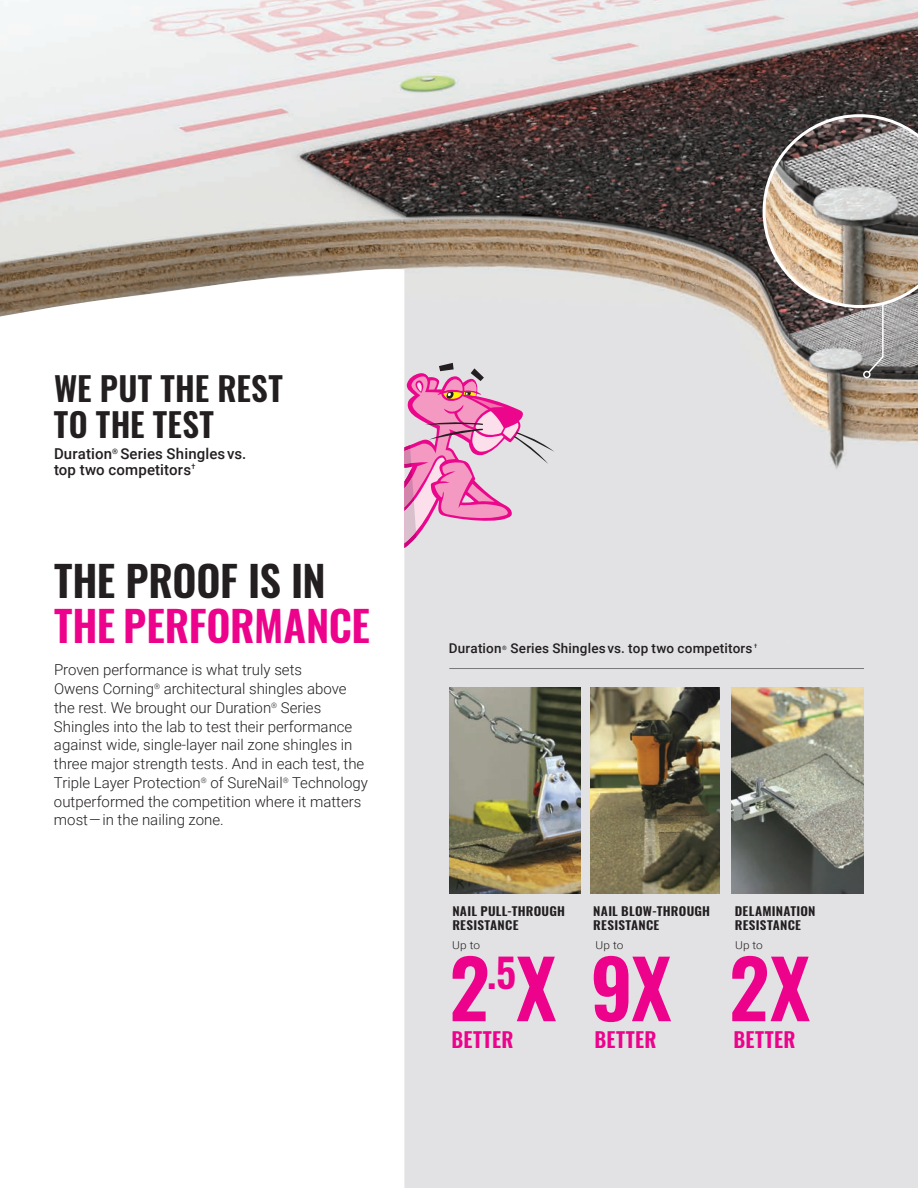
<style>
.page{position:relative;width:918px;height:1188px;background:#fff}
.page>*{position:absolute;margin:0;border:0;box-sizing:border-box;transform-origin:0 0}
.t1{font:600 79.65px "Oswald";color:#ed028c}
.t2{font:600 42px/45px "Oswald";letter-spacing:-.01em;color:#ed028c}
.t3{font:600 33px/36px "Oswald";letter-spacing:.01em;color:#231f20}
.t4{font:600 20.7px "Oswald";letter-spacing:.01em;color:#ed028c}
.Body_Sub_Head{font:300 15px/18.8px "Roboto";color:#231f20}
.t5{font:500 15px/16.5px "Roboto";letter-spacing:.01em;color:#231f20}
.t6{font:500 13.5px "Roboto";letter-spacing:.015em;color:#231f20}
.t7{font:600 12px/13.5px "Oswald";letter-spacing:.02em;color:#231f20;scale:1.1 1}
.t8{font:300 10.8px "Roboto";letter-spacing:.005em;color:#231f20;scale:1.1 1}
.t9{font:500 6px "Roboto";color:#231f20}
.t10{font:500 6px "Roboto";color:#231f20;scale:.95 1}
.s1{color:#231f20}
</style>
<div class="page">
<img style="left:0;top:0;width:918px;height:1188px">
<img style="left:591px;top:687px;width:128px;height:207px">
<div style="left:863px;top:371px;width:8px;height:7px;border:2px solid #fff;border-radius:50%"></div>
<img style="left:763px;top:114px;width:155px;height:260px">
<svg style="left:0;top:267px;width:404px;height:921px"></svg>
<hr style="left:449px;top:668px;width:415px;height:1px;background:#76787b">
<svg style="left:404px;top:363px;width:151px;height:186px;background:#e4b2cd"></svg>
<img style="left:449px;top:687px;width:131px;height:207px">
<img style="left:732px;top:687px;width:131px;height:207px">
<p class="t3" style="left:54px;top:373px;width:230px">WE PUT THE REST<br>TO THE TEST</p>
<p class="t5" style="left:54px;top:445px;width:194px">Duration<sup>®</sup> Series Shinglesvs. top two competitors<sup>†</sup></p>
<p class="t2" style="left:54px;top:561px;width:317px"><span class="s1">THE PROOF IS IN<br></span>THE PERFORMANCE</p>
<p class="Body_Sub_Head" style="left:54px;top:660px;width:315px">Proven performance is what truly sets<br>Owens Corning<sup>®</sup> architectural shingles above the rest. We brought our Duration<sup>®</sup> Series Shingles into the lab to test their performance against wide, single-layer nail zone shingles in three major strength tests. And in each test, the Triple Layer Protection<sup>®</sup> of SureNail<sup>®</sup> Technology outperformed the competition where it matters most—in the nailing zone.</p>
<p class="t6" style="left:449px;top:639px;width:54px">Duration</p>
<p class="t9" style="left:502px;top:643px;width:6px">®</p>
<p class="t6" style="left:510px;top:639px;width:244px">Series Shinglesvs. top two competitors</p>
<p class="t10" style="left:754px;top:642px;width:5px">†</p>
<p class="t7" style="left:452px;top:905px;width:104px">NAIL PULL-THROUGH<br>RESISTANCE</p>
<p class="t7" style="left:593px;top:905px;width:108px">NAIL BLOW-THROUGH<br>RESISTANCE</p>
<p class="t7" style="left:735px;top:905px;width:75px">DELAMINATION<br>RESISTANCE</p>
<p class="t8" style="left:452px;top:937px;width:27px">Up to</p>
<p class="t8" style="left:596px;top:937px;width:27px">Up to</p>
<p class="t8" style="left:735px;top:937px;width:27px">Up to</p>
<p class="t1" style="left:449px;top:947px;width:224px">2<sup>.5</sup>X 9X</p>
<p class="t1" style="left:729px;top:947px;width:83px">2X</p>
<p class="t4" style="left:451px;top:1029px;width:63px">BETTER</p>
<p class="t4" style="left:595px;top:1029px;width:63px">BETTER</p>
<p class="t4" style="left:734px;top:1029px;width:63px">BETTER</p>
</div>
